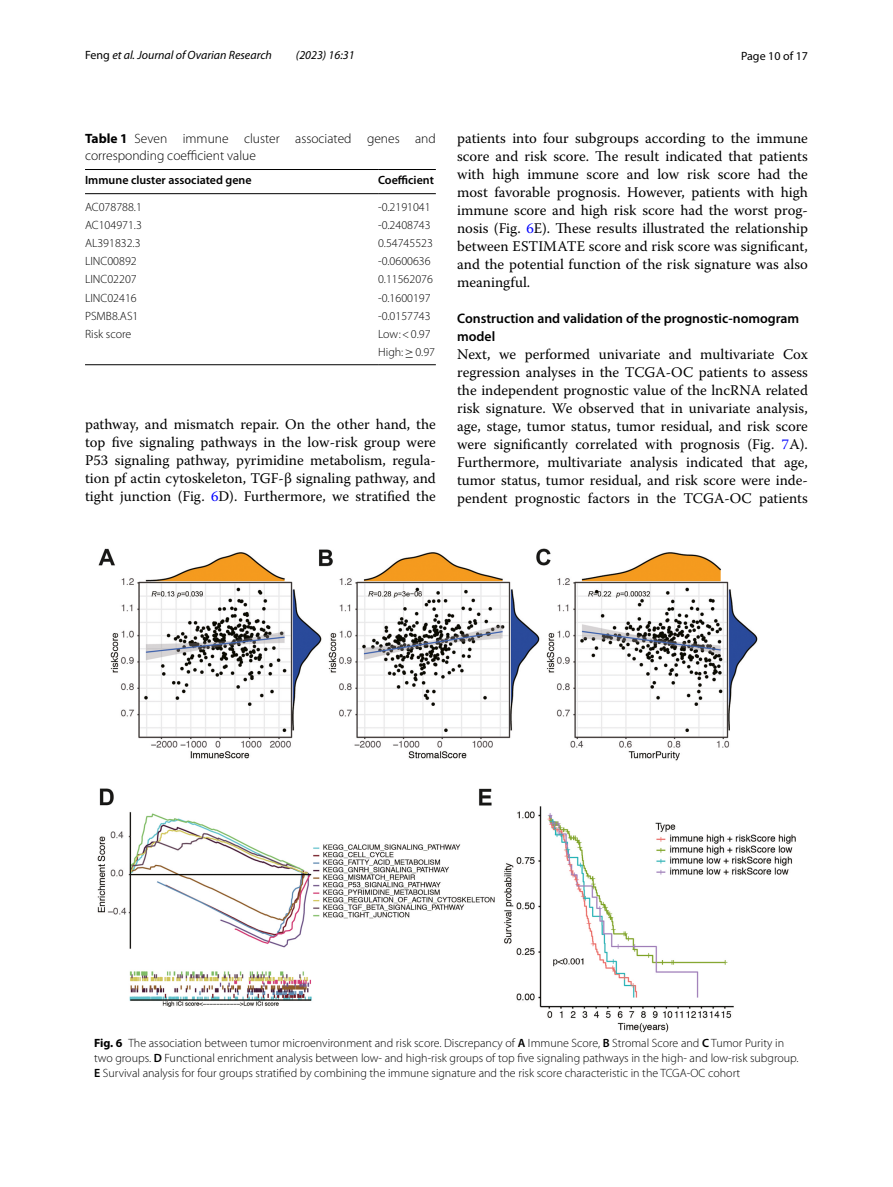
<style>
.page{position:relative;width:893px;height:1187px;background:#fff}
.page>*{position:absolute;margin:0;border:0;box-sizing:border-box;transform-origin:0 0}
.t1{font:14.7px/18px "Warnock Pro";color:#000;text-align:justify}
.t2{font:600 13.8px/18px "Myriad Pro";color:#000}
.t3{font:300 13.5px/16.5px "Myriad Pro";color:#000}
.t4{font:300 12px/15px "Myriad Pro";color:#000}
.t5{font:italic 12px "Myriad Pro";color:#000}
.t6{font:600 12px "Myriad Pro";color:#000}
.t7{font:12px "Myriad Pro";color:#000}
.s1{font-style:normal}
.s2{font-weight:700}
.s3{font-family:"MTSY";font-weight:400}
.s4{color:#00f}
.s5{font-weight:600}
</style>
<div class="page">
<hr style="left:85px;top:169px;width:293px;height:1px;background:#000">
<hr style="left:85px;top:193px;width:293px;height:1px;background:#000">
<hr style="left:378px;top:169px;width:58px;height:1px;background:#000">
<hr style="left:378px;top:193px;width:58px;height:1px;background:#000">
<hr style="left:85px;top:364px;width:293px;height:1px;background:#000">
<hr style="left:378px;top:364px;width:58px;height:1px;background:#000">
<img style="left:97px;top:548px;width:699px;height:484px">
<p class="t5" style="left:85px;top:48px;width:188px"><span class="s1">Feng</span> et al. Journal of Ovarian Research</p>
<p class="t5" style="left:296px;top:48px;width:60px">(2023) 16:31</p>
<p class="t7" style="left:741px;top:48px;width:68px">Page 10 of 17</p>
<p class="t3" style="left:85px;top:130px;width:352px"><span class="s2">Table 1</span> Seven immune cluster associated genes and corresponding coefficient value</p>
<p class="t6" style="left:85px;top:172px;width:168px">Immune cluster associated gene</p>
<p class="t6" style="left:378px;top:172px;width:57px">Coefficient</p>
<p class="t4" style="left:85px;top:199px;width:58px">AC078788.1</p>
<p class="t4" style="left:378px;top:199px;width:54px">-0.2191041</p>
<p class="t4" style="left:85px;top:218px;width:58px">AC104971.3</p>
<p class="t4" style="left:378px;top:218px;width:54px">-0.2408743</p>
<p class="t4" style="left:85px;top:236px;width:57px">AL391832.3</p>
<p class="t4" style="left:378px;top:236px;width:56px">0.54745523</p>
<p class="t4" style="left:85px;top:254px;width:53px">LINC00892</p>
<p class="t4" style="left:378px;top:254px;width:54px">-0.0600636</p>
<p class="t4" style="left:85px;top:272px;width:53px">LINC02207</p>
<p class="t4" style="left:378px;top:272px;width:56px">0.11562076</p>
<p class="t4" style="left:85px;top:290px;width:53px">LINC02416</p>
<p class="t4" style="left:378px;top:290px;width:54px">-0.1600197</p>
<p class="t4" style="left:85px;top:308px;width:55px">PSMB8.AS1</p>
<p class="t4" style="left:378px;top:308px;width:54px">-0.0157743</p>
<p class="t4" style="left:85px;top:327px;width:48px">Risk score</p>
<p class="t4" style="left:378px;top:325px;width:59px;line-height:18.3px">Low:&lt;0.97<br>High:<span class="s3">≥</span>0.97</p>
<p class="t1" style="left:85px;top:415px;width:352px">pathway, and mismatch repair. On the other hand, the top five signaling pathways in the low-risk group were P53 signaling pathway, pyrimidine metabolism, regula&shy;tion pf actin cytoskeleton, TGF-β signaling pathway, and tight junction (Fig. <span class="s4">6</span>D). Furthermore, we stratified the</p>
<p class="t1" style="left:457px;top:128px;width:352px">patients into four subgroups according to the immune score and risk score. The result indicated that patients with high immune score and low risk score had the most favorable prognosis. However, patients with high immune score and high risk score had the worst prog&shy;nosis (Fig. <span class="s4">6</span>E). These results illustrated the relationship between ESTIMATE score and risk score was significant, and the potential function of the risk signature was also meaningful.</p>
<p class="t2" style="left:457px;top:309px;width:344px">Construction and validation of the prognostic‑nomogram model</p>
<p class="t1" style="left:457px;top:344px;width:352px">Next, we performed univariate and multivariate Cox regression analyses in the TCGA-OC patients to assess the independent prognostic value of the lncRNA related risk signature. We observed that in univariate analysis, age, stage, tumor status, tumor residual, and risk score were significantly correlated with prognosis (Fig. <span class="s4">7</span>A).<br>Furthermore, multivariate analysis indicated that age, tumor status, tumor residual, and risk score were inde&shy;pendent prognostic factors in the TCGA-OC patients</p>
<p class="t4" style="left:94px;top:1036px;width:706px"><span class="s2">Fig. 6</span> The association between tumor microenvironment and risk score. Discrepancy of <span class="s5">A</span> Immune Score, <span class="s5">B</span> Stromal Score and <span class="s5">C</span> Tumor Purity in two groups. <span class="s5">D</span> Functional enrichment analysis between low- and high-risk groups of top five signaling pathways in the high- and low-risk subgroup.<br><span class="s5">E</span> Survival analysis for four groups stratified by combining the immune signature and the risk score characteristic in the TCGA-OC cohort</p>
</div>
